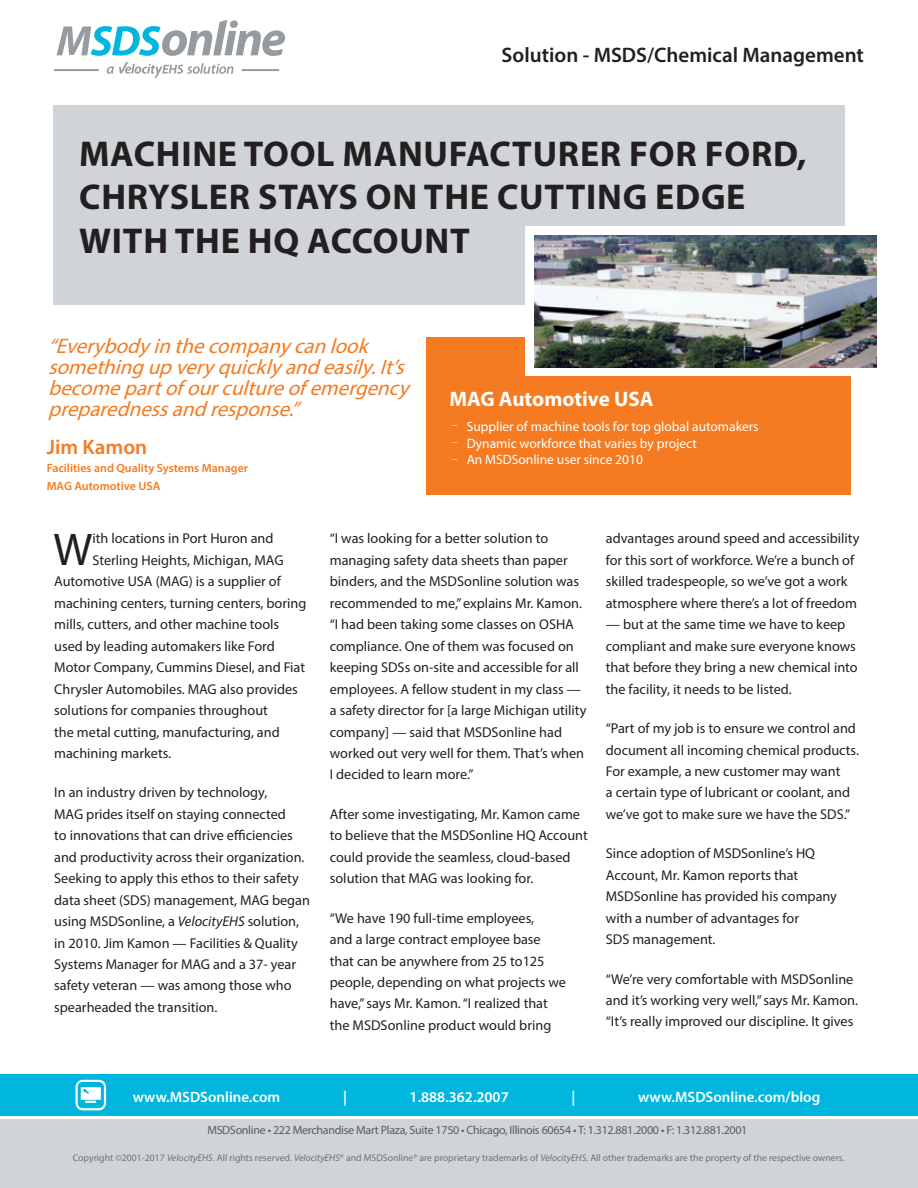
<style>
.page{position:relative;width:918px;height:1188px;background:#fff}
.page>*{position:absolute;margin:0;border:0;box-sizing:border-box;transform-origin:0 0}
.t1{font:46.05px "Myriad Pro";color:#231f20}
.t2{font:700 36px/43.5px "Myriad Pro";letter-spacing:.02em;color:#231f20}
.t3{font:italic 21px/21px "Myriad Pro";color:#f47b21}
.t4{font:600 21px "Myriad Pro";color:#231f20}
.t5{font:700 21px "Myriad Pro";color:#fff}
.t6{font:600 21px "Myriad Pro";color:#f47b21}
.t7{font:600 15px "Myriad Pro";color:#fff}
.t8{font:14.25px/21.5px "Myriad Pro";color:#231f20}
.t9{font:13.5px "Myriad Pro";color:#fff}
.t10{font:12px "Myriad Pro";letter-spacing:-.025em;color:#5d5b5c}
.t11{font:600 12px "Myriad Pro";color:#f47b21}
.t12{font:9.75px "Myriad Pro";color:#717074}
.t13{font:7.5px "Minion Pro";color:#fff}
.s1{font-style:italic}
</style>
<div class="page">
<hr style="left:917px;top:94px;width:1px;height:196px;background:#f47b21">
<div style="left:0;top:1120px;width:918px;height:68px;background:#d0d4d8"></div>
<div style="left:0;top:1074px;width:918px;height:42px;background:#00b6de"></div>
<svg style="left:76px;top:1080px;width:30px;height:30px"></svg>
<svg style="left:57px;top:20px;width:228px;height:36px"></svg>
<svg style="left:107px;top:62px;width:127px;height:16px"></svg>
<hr style="left:242px;top:69px;width:37px;height:2px;background:#959ca1">
<hr style="left:54px;top:69px;width:45px;height:2px;background:#959ca1">
<div style="left:427px;top:338px;width:424px;height:157px;background:#f47b21"></div>
<div style="left:54px;top:105px;width:791px;height:199px;background:#d0d4d8"></div>
<div style="left:526px;top:227px;width:360px;height:149px;background:#fff"></div>
<img style="left:535px;top:236px;width:342px;height:131px">
<h3 class="t4" style="left:502px;top:41px;width:364px">Solution - MSDS/Chemical Management</h3>
<p class="t2" style="left:79px;top:131px;width:729px">MACHINE TOOL MANUFACTURER FOR FORD,<br>CHRYSLER STAYS ON THE CUTTING EDGE</p>
<p class="t2" style="left:79px;top:218px;width:392px">WITH THE HQ ACCOUNT</p>
<p class="t3" style="left:48px;top:335px;width:369px">“Everybodyinthecompanycanlook somethingupveryquicklyandeasily.It’s becomepartofourcultureofemergency preparednessandresponse.”</p>
<p class="t6" style="left:47px;top:433px;width:102px">Jim Kamon</p>
<p class="t11" style="left:47px;top:460px;width:203px">Facilities and Quality Systems Manager</p>
<p class="t11" style="left:47px;top:478px;width:115px">MAG Automotive USA</p>
<p class="t5" style="left:449px;top:385px;width:206px">MAG Automotive USA</p>
<p class="t13" style="left:451px;top:419px;width:8px">—</p>
<p class="t13" style="left:451px;top:436px;width:8px">—</p>
<p class="t13" style="left:451px;top:453px;width:8px">—</p>
<p class="t9" style="left:467px;top:419px;width:293px">Supplier of machine tools for top global automakers</p>
<p class="t9" style="left:467px;top:435px;width:232px">Dynamic workforce that varies by project</p>
<p class="t9" style="left:467px;top:452px;width:178px">An MSDSonline user since 2010</p>
<p class="t1" style="left:54px;top:521px;width:40px">W</p>
<p class="t8" style="left:92px;top:528px;width:183px">ith locations in Port Huron and</p>
<p class="t8" style="left:92px;top:549px;width:193px">Sterling Heights, Michigan, MAG</p>
<p class="t8" style="left:54px;top:571px;width:228px">Automotive USA (MAG) is a supplier of</p>
<p class="t8" style="left:54px;top:592px;width:254px">machining centers, turning centers, boring</p>
<p class="t8" style="left:54px;top:614px;width:227px">mills, cutters, and other machine tools</p>
<p class="t8" style="left:54px;top:635px;width:222px">used by leading automakers like Ford</p>
<p class="t8" style="left:54px;top:656px;width:252px">Motor Company, Cummins Diesel, and Fiat</p>
<p class="t8" style="left:54px;top:678px;width:245px">Chrysler Automobiles. MAG also provides</p>
<p class="t8" style="left:54px;top:699px;width:215px">solutions for companies throughout</p>
<p class="t8" style="left:54px;top:721px;width:227px">the metal cutting, manufacturing, and</p>
<p class="t8" style="left:54px;top:742px;width:118px">machining markets.</p>
<p class="t8" style="left:54px;top:782px;width:257px">In an industry driven by technology,<br>MAG prides itself on staying connected<br>to innovations that can drive efficiencies and productivity across their organization.<br>Seeking to apply this ethos to their safety data sheet (SDS) management, MAG began using MSDSonline, a <span class="s1">VelocityEHS</span> solution, in 2010. Jim Kamon — Facilities &amp; Quality Systems Manager for MAG and a 37- year safety veteran — was among those who spearheaded the transition.</p>
<p class="t8" style="left:330px;top:528px;width:258px">“I was looking for a better solution to managing safety data sheets than paper binders, and the MSDSonline solution was recommended to me,” explains Mr. Kamon. “I had been taking some classes on OSHA compliance. One of them was focused on keeping SDSs on-site and accessible for all employees. A fellow student in my class — a safety director for [a large Michigan utility company] — said that MSDSonline had worked out very well for them. That’s when I decided to learn more.”</p>
<p class="t8" style="left:330px;top:803px;width:259px">After some investigating, Mr. Kamon came to believe that the MSDSonline HQ Account could provide the seamless, cloud-based solution that MAG was looking for.</p>
<p class="t8" style="left:330px;top:907px;width:238px">“We have 190 full-time employees,<br>and a large contract employee base that can be anywhere from 25 to125 people, depending on what projects we have,” says Mr. Kamon. “I realized that the MSDSonline product would bring</p>
<p class="t8" style="left:606px;top:528px;width:255px">advantages around speed and accessibility for this sort of workforce. We’re a bunch of skilled tradespeople, so we’ve got a work atmosphere where there’s a lot of freedom</p>
<p class="t8" style="left:606px;top:614px;width:253px">— but at the same time we have to keep compliant and make sure everyone knows that before they bring a new chemical into the facility, it needs to be listed.</p>
<p class="t8" style="left:606px;top:717px;width:255px">“Part of my job is to ensure we control and document all incoming chemical products.<br>For example, a new customer may want<br>a certain type of lubricant or coolant, and we’ve got to make sure we have the SDS.”</p>
<p class="t8" style="left:606px;top:843px;width:233px">Since adoption of MSDSonline’s HQ<br>Account, Mr. Kamon reports that<br>MSDSonline has provided his company with a number of advantages for<br>SDS management.</p>
<p class="t8" style="left:606px;top:968px;width:254px">“We’re very comfortable with MSDSonline and it’s working very well,” says Mr. Kamon. “It’s really improved our discipline. It gives</p>
<p class="t7" style="left:133px;top:1088px;width:149px">www.MSDSonline.com</p>
<p class="t7" style="left:343px;top:1088px;width:5px">|</p>
<p class="t7" style="left:410px;top:1088px;width:101px">1.888.362.2007</p>
<p class="t7" style="left:571px;top:1088px;width:5px">|</p>
<p class="t7" style="left:638px;top:1088px;width:184px">www.MSDSonline.com/blog</p>
<p class="t10" style="left:207px;top:1123px;width:542px">MSDSonline • 222 Merchandise Mart Plaza, Suite 1750 • Chicago, Illinois 60654 • T: 1.312.881.2000 • F: 1.312.881.2001</p>
<p class="t12" style="left:73px;top:1152px;width:773px">Copyright ©2001-2017 <span class="s1">VelocityEHS</span>. All rights reserved. <span class="s1">VelocityEHS</span>® and MSDSonline® are proprietary trademarks of <span class="s1">VelocityEHS</span>. All other trademarks are the property of the respective owners.</p>
</div>
